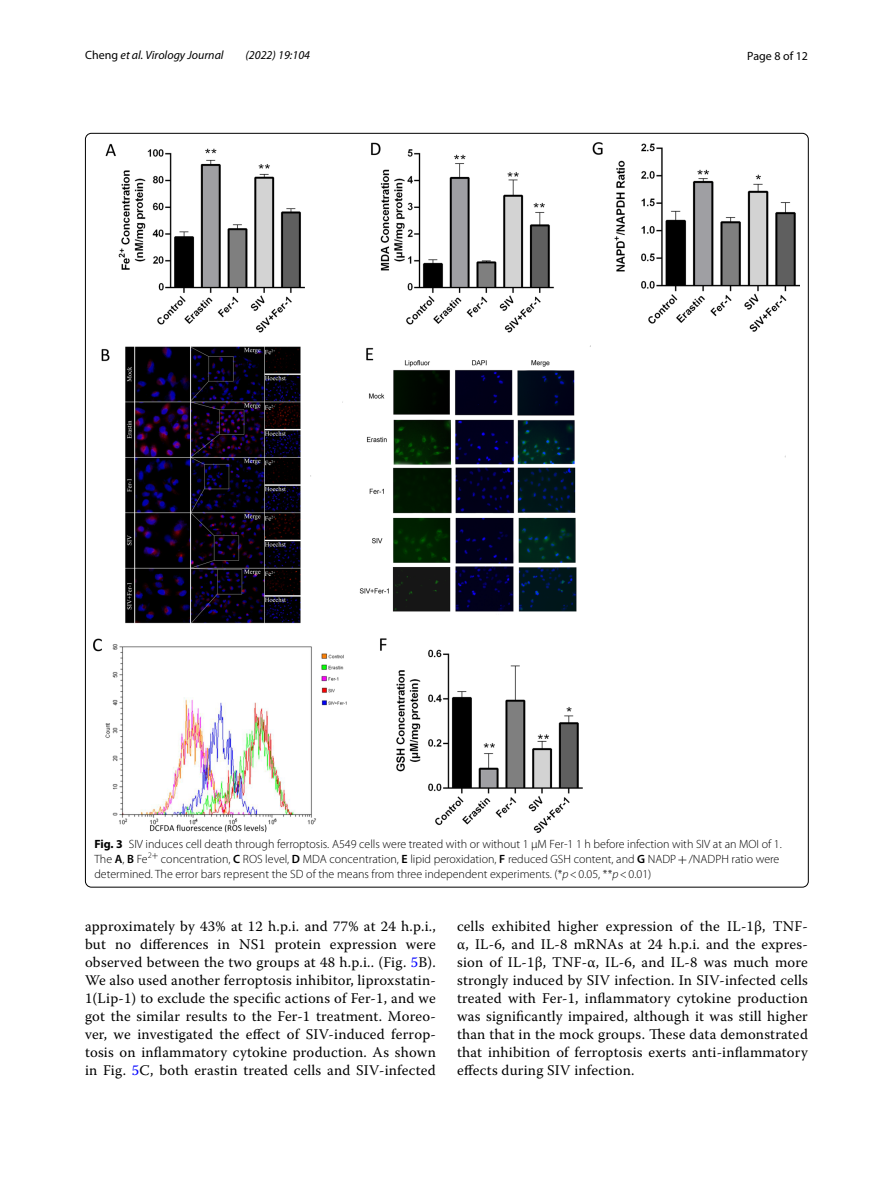
<style>
.page{position:relative;width:893px;height:1187px;background:#fff}
.page>*{position:absolute;margin:0;border:0;box-sizing:border-box;transform-origin:0 0}
.t1{font:14.7px/18px "Warnock Pro";letter-spacing:.015em;color:#000;text-align:justify}
.t2{font:300 12px/15px "Myriad Pro";color:#000}
.t3{font:italic 12px "Myriad Pro";color:#000}
.t4{font:12px "Myriad Pro";color:#000}
.s1{font-style:normal}
.s2{font-weight:700}
.s3{font-weight:600}
.s4{font-family:"MTSY";font-weight:400}
.s5{font-style:italic}
.s6{color:#00f}
</style>
<div class="page">
<img style="left:94px;top:142px;width:706px;height:690px">
<p class="t3" style="left:85px;top:48px;width:140px"><span class="s1">Cheng</span> et al. Virology Journal</p>
<p class="t3" style="left:246px;top:48px;width:66px">(2022) 19:104</p>
<p class="t4" style="left:747px;top:48px;width:62px">Page 8 of 12</p>
<p class="t2" style="left:94px;top:836px;width:689px"><span class="s2">Fig. 3</span> SIV induces cell death through ferroptosis. A549 cells were treated with or without 1 μM Fer-1 1 h before infection with SIV at an MOI of 1.<br>The <span class="s3">A</span>, <span class="s3">B</span> Fe<sup>2</sup><sup>+</sup> concentration, <span class="s3">C</span> ROS level, <span class="s3">D</span> MDA concentration, <span class="s3">E</span> lipid peroxidation, <span class="s3">F</span> reduced GSH content, and <span class="s3">G</span> NADP<span class="s4">+</span>/NADPH ratio were determined. The error bars represent the SD of the means from three independent experiments. (*<span class="s5">p</span>&lt;0.05, **<span class="s5">p</span>&lt;0.01)</p>
<p class="t1" style="left:85px;top:916px;width:352px">approximately by 43% at 12 h.p.i. and 77% at 24 h.p.i., but no differences in NS1 protein expression were observed between the two groups at 48 h.p.i.. (Fig. <span class="s6">5</span>B).<br>We also used another ferroptosis inhibitor, liproxstatin-1(Lip-1) to exclude the specific actions of Fer-1, and we got the similar results to the Fer-1 treatment. Moreo&shy;ver, we investigated the effect of SIV-induced ferrop&shy;tosis on inflammatory cytokine production. As shown in Fig. <span class="s6">5</span>C, both erastin treated cells and SIV-infected</p>
<p class="t1" style="left:457px;top:916px;width:352px">cells exhibited higher expression of the IL-1β, TNF&shy;α, IL-6, and IL-8 mRNAs at 24 h.p.i. and the expres&shy;sion of IL-1β, TNF-α, IL-6, and IL-8 was much more strongly induced by SIV infection. In SIV-infected cells treated with Fer-1, inflammatory cytokine production was significantly impaired, although it was still higher than that in the mock groups. These data demonstrated that inhibition of ferroptosis exerts anti-inflammatory effects during SIV infection.</p>
</div>
